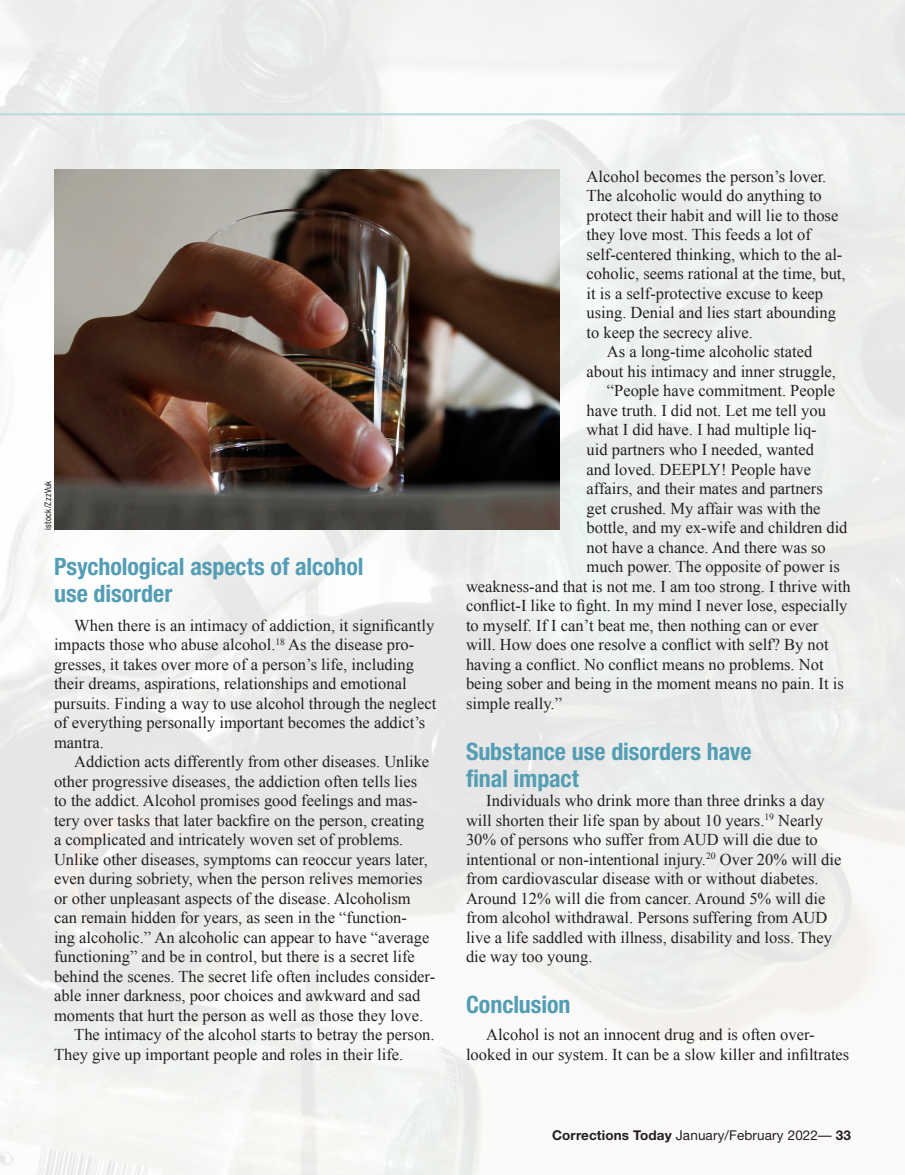
<style>
.page{position:relative;width:905px;height:1175px;background:#fff}
.page>*{position:absolute;margin:0;border:0;box-sizing:border-box;transform-origin:0 0}
.FE_Subheads_Body{font:700 condensed 24px/27px "Helvetica Neue";letter-spacing:-.005em;color:#539db5}
.Body_Text_LP{font:16.5px/19.5px "Times New Roman";color:#231f20}
.t1{font:13.5px "Helvetica Neue";letter-spacing:.01em;color:#231f20}
.Photo_Credits{font:condensed 9px "Helvetica Neue";letter-spacing:.02em;color:#231f20}
.s1{font-weight:700}
</style>
<div class="page">
<img style="left:0;top:0;width:904px;height:1174px">
<img style="left:54px;top:169px;width:505px;height:361px">
<hr style="left:0;top:113px;width:904px;height:2px;background:#bbdbe4">
<p class="Photo_Credits" style="left:43px;top:529px;width:50px;rotate:-90deg">istock/ZzzVuk</p>
<p class="FE_Subheads_Body" style="left:54px;top:553px;width:311px">Psychological aspects of alcohol use disorder</p>
<p class="Body_Text_LP" style="left:54px;top:615px;width:384px;text-indent:20px">When there is an intimacy of addiction, it significantly impacts those who abuse alcohol.<sup>18</sup> As the disease pro&shy;gresses, it takes over more of a person’s life, including their dreams, aspirations, relationships and emotional pursuits. Finding a way to use alcohol through the neglect of everything personally important becomes the addict’s mantra.</p>
<p class="Body_Text_LP" style="left:54px;top:751px;width:383px;text-indent:20px">Addiction acts differently from other diseases. Unlike other progressive diseases, the addiction often tells lies<br>to the addict. Alcohol promises good feelings and mas&shy;tery over tasks that later backfire on the person, creating a complicated and intricately woven set of problems.<br>Unlike other diseases, symptoms can reoccur years later, even during sobriety, when the person relives memories or other unpleasant aspects of the disease. Alcoholism can remain hidden for years, as seen in the “function-<br>ing alcoholic.” An alcoholic can appear to have “average functioning” and be in control, but there is a secret life behind the scenes. The secret life often includes consider&shy;able inner darkness, poor choices and awkward and sad moments that hurt the person as well as those they love.</p>
<p class="Body_Text_LP" style="left:54px;top:1024px;width:382px;text-indent:20px">The intimacy of the alcohol starts to betray the person.<br>They give up important people and roles in their life.</p>
<p class="Body_Text_LP" style="left:586px;top:166px;width:260px">Alcohol becomes the person’s lover.<br>The alcoholic would do anything to protect their habit and will lie to those they love most. This feeds a lot of self-centered thinking, which to the al&shy;coholic, seems rational at the time, but, it is a self-protective excuse to keep using. Denial and lies start abounding to keep the secrecy alive.</p>
<p class="Body_Text_LP" style="left:586px;top:342px;width:251px;text-align:center">As a long-time alcoholic stated<br>about his intimacy and inner struggle,</p>
<p class="Body_Text_LP" style="left:607px;top:381px;width:230px">“People have commitment. People</p>
<p class="Body_Text_LP" style="left:586px;top:400px;width:241px">have truth. I did not. Let me tell you</p>
<p class="Body_Text_LP" style="left:586px;top:420px;width:232px">what I did have. I had multiple liq-</p>
<p class="Body_Text_LP" style="left:586px;top:439px;width:229px">uid partners who I needed, wanted</p>
<p class="Body_Text_LP" style="left:586px;top:459px;width:226px">and loved. DEEPLY! People have</p>
<p class="Body_Text_LP" style="left:586px;top:478px;width:238px">affairs, and their mates and partners</p>
<p class="Body_Text_LP" style="left:586px;top:498px;width:235px">get crushed. My affair was with the</p>
<p class="Body_Text_LP" style="left:586px;top:517px;width:262px">bottle, and my ex-wife and children did</p>
<p class="Body_Text_LP" style="left:586px;top:537px;width:241px">not have a chance. And there was so</p>
<p class="Body_Text_LP" style="left:586px;top:556px;width:255px">much power. The opposite of power is</p>
<p class="Body_Text_LP" style="left:466px;top:576px;width:386px">weakness-and that is not me. I am too strong. I thrive with</p>
<p class="Body_Text_LP" style="left:466px;top:595px;width:383px">conflict-I like to fight. In my mind I never lose, especially</p>
<p class="Body_Text_LP" style="left:466px;top:615px;width:354px">to myself. If I can’t beat me, then nothing can or ever</p>
<p class="Body_Text_LP" style="left:466px;top:634px;width:364px">will. How does one resolve a conflict with self? By not</p>
<p class="Body_Text_LP" style="left:466px;top:654px;width:359px">having a conflict. No conflict means no problems. Not</p>
<p class="Body_Text_LP" style="left:466px;top:673px;width:379px">being sober and being in the moment means no pain. It is</p>
<p class="Body_Text_LP" style="left:466px;top:693px;width:98px">simple really.”</p>
<p class="FE_Subheads_Body" style="left:466px;top:737px;width:287px">Substance use disorders have final impact</p>
<p class="Body_Text_LP" style="left:466px;top:790px;width:377px;text-indent:20px">Individuals who drink more than three drinks a day will shorten their life span by about 10 years.<sup>19</sup> Nearly 30% of persons who suffer from AUD will die due to intentional or non-intentional injury.<sup>20</sup> Over 20% will die from cardiovascular disease with or without diabetes.<br>Around 12% will die from cancer. Around 5% will die from alcohol withdrawal. Persons suffering from AUD live a life saddled with illness, disability and loss. They die way too young.</p>
<p class="FE_Subheads_Body" style="left:466px;top:990px;width:106px">Conclusion</p>
<p class="Body_Text_LP" style="left:466px;top:1024px;width:385px;text-indent:20px">Alcohol is not an innocent drug and is often over&shy;looked in our system. It can be a slow killer and infiltrates</p>
<p class="t1" style="left:552px;top:1127px;width:300px"><span class="s1">Corrections Today</span> January/February 2022— <span class="s1">33</span></p>
</div>
